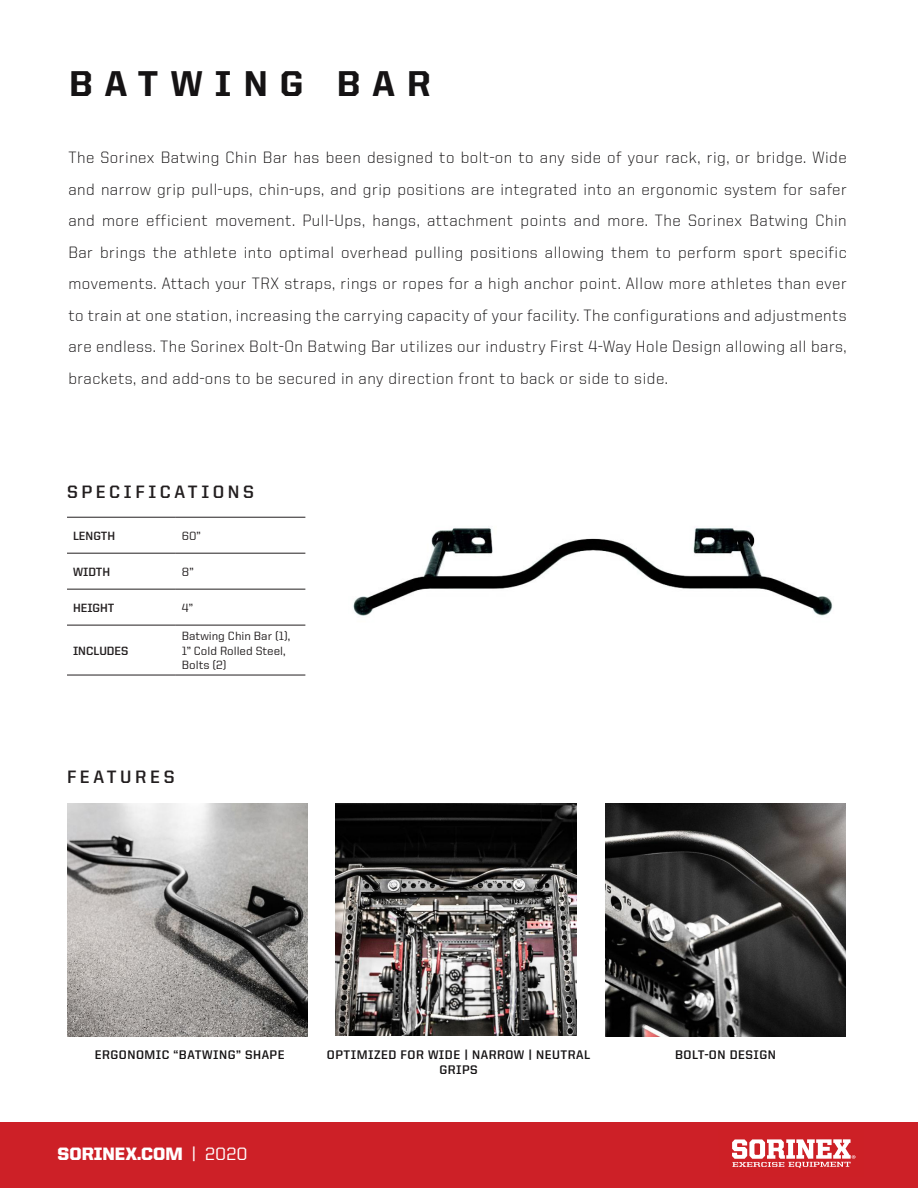
<style>
.page{position:relative;width:918px;height:1188px;background:#fff}
.page>*{position:absolute;margin:0;border:0;box-sizing:border-box;transform-origin:0 0}
.Story_Title{font:800 36px "United Sans Reg";letter-spacing:.34em;color:#151314}
.t1{font:700 18px "United Sans Reg";letter-spacing:.2em;color:#231f20}
.t2{font:900 18px "United Sans Reg";color:#fff}
.Standard_Paragraph{font:300 16.5px/31.5px "United Sans Reg";letter-spacing:.03em;color:#151314;text-align:justify}
.Story_Title-2{font:700 12.45px/15px "United Sans Reg";letter-spacing:.04em;color:#151314;text-align:center}
.t3{font:500 12px/14.4px "United Sans Reg";color:#231f20}
.t4{font:700 12px "United Sans Reg";color:#231f20}
.s1{font-weight:500}
</style>
<div class="page">
<div style="left:0;top:1122px;width:918px;height:66px;background:#cd2027"></div>
<svg style="left:732px;top:1139px;width:123px;height:29px"></svg>
<img style="left:336px;top:804px;width:241px;height:232px">
<img style="left:67px;top:804px;width:241px;height:232px">
<img style="left:605px;top:804px;width:241px;height:232px">
<hr style="left:67px;top:517px;width:109px;height:1px;background:#231f20">
<hr style="left:176px;top:517px;width:129px;height:1px;background:#231f20">
<hr style="left:67px;top:553px;width:109px;height:1px;background:#231f20">
<hr style="left:176px;top:553px;width:129px;height:1px;background:#231f20">
<hr style="left:67px;top:589px;width:109px;height:1px;background:#231f20">
<hr style="left:176px;top:589px;width:129px;height:1px;background:#231f20">
<hr style="left:67px;top:625px;width:109px;height:1px;background:#231f20">
<hr style="left:176px;top:625px;width:129px;height:1px;background:#231f20">
<hr style="left:67px;top:675px;width:109px;height:1px;background:#231f20">
<hr style="left:176px;top:675px;width:129px;height:1px;background:#231f20">
<img style="left:353px;top:527px;width:480px;height:89px">
<p class="Story_Title" style="left:69px;top:64px;width:363px">BATWING BAR</p>
<p class="Standard_Paragraph" style="left:68px;top:142px;width:780px">The Sorinex Batwing Chin Bar has been designed to bolt-on to any side of your rack, rig, or bridge. Wide and narrow grip pull-ups, chin-ups, and grip positions are integrated into an ergonomic system for safer and more efficient movement. Pull-Ups, hangs, attachment points and more. The Sorinex Batwing Chin Bar brings the athlete into optimal overhead pulling positions allowing them to perform sport specific movements. Attach your TRX straps, rings or ropes for a high anchor point. Allow more athletes than ever to train at one station, increasing the carrying capacity of your facility. The configurations and adjustments are endless. The Sorinex Bolt-On Batwing Bar utilizes our industry First 4-Way Hole Design allowing all bars, brackets, and add-ons to be secured in any direction front to back or side to side.</p>
<p class="t1" style="left:67px;top:482px;width:189px">SPECIFICATIONS</p>
<p class="t4" style="left:73px;top:529px;width:44px">LENGTH</p>
<p class="t3" style="left:182px;top:528px;width:21px">60”</p>
<p class="t4" style="left:73px;top:565px;width:39px">WIDTH</p>
<p class="t3" style="left:182px;top:564px;width:13px">8”</p>
<p class="t4" style="left:73px;top:601px;width:43px">HEIGHT</p>
<p class="t3" style="left:182px;top:600px;width:13px">4”</p>
<p class="t4" style="left:73px;top:644px;width:57px">INCLUDES</p>
<p class="t3" style="left:182px;top:629px;width:110px">Batwing Chin Bar (1),</p>
<p class="t3" style="left:182px;top:643px;width:105px">1” Cold Rolled Steel,<br>Bolts (2)</p>
<p class="t1" style="left:67px;top:767px;width:109px">FEATURES</p>
<p class="Story_Title-2" style="left:327px;top:1047px;width:265px">OPTIMIZED FOR WIDE | NARROW | NEUTRAL<br>GRIPS</p>
<p class="Story_Title-2" style="left:95px;top:1047px;width:191px">ERGONOMIC “BATWING” SHAPE</p>
<p class="Story_Title-2" style="left:675px;top:1047px;width:102px">BOLT-ON DESIGN</p>
<p class="t2" style="left:58px;top:1144px;width:192px">SORINEX.COM <span class="s1">| 2020</span></p>
</div>
